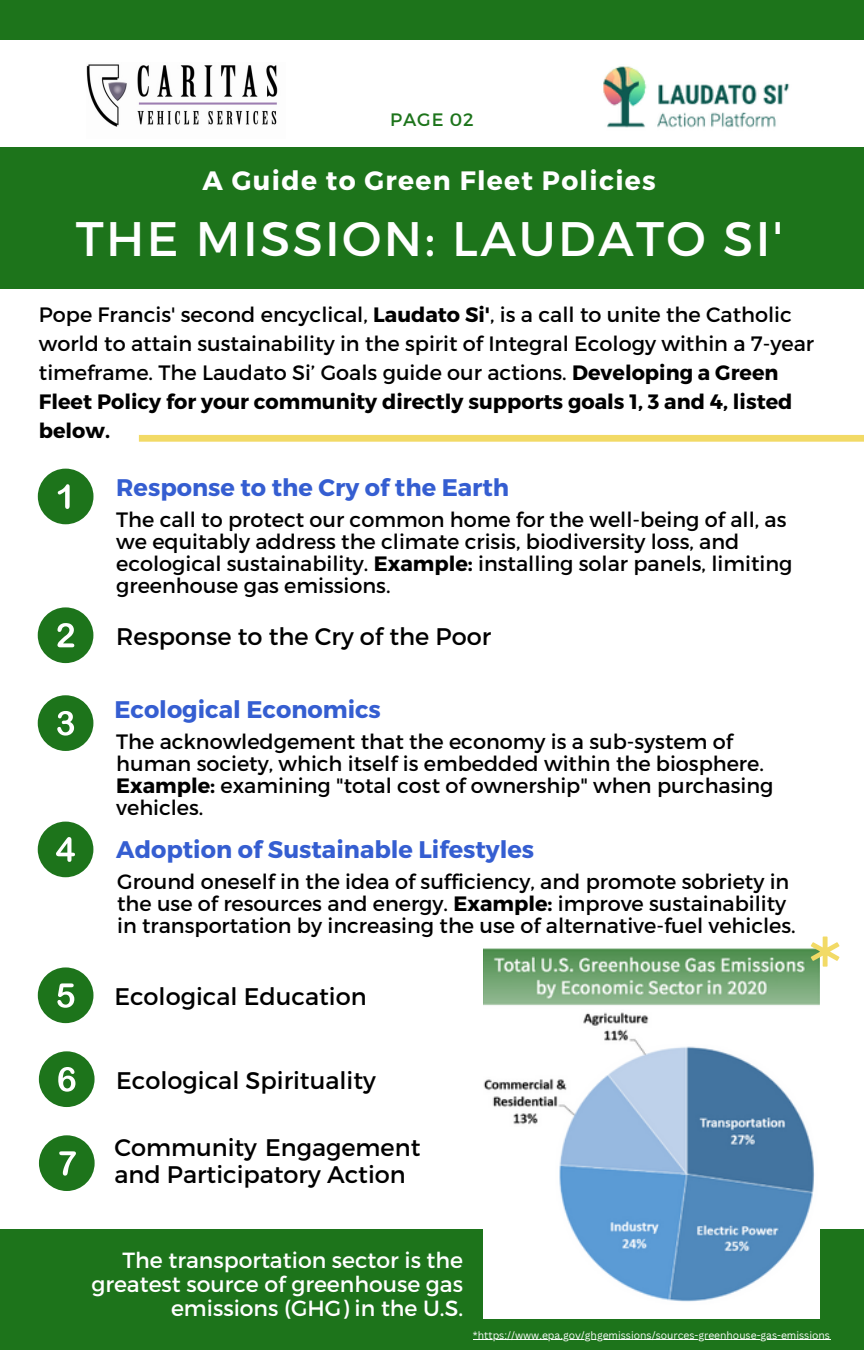
<style>
.page{position:relative;width:864px;height:1350px;background:#1d741b}
.page>*{position:absolute;margin:0;border:0;box-sizing:border-box;transform-origin:0 0}
.t1{font:48.38px "Montserrat";letter-spacing:.05em;color:#fff}
.t2{font:700 26.55px "Montserrat";letter-spacing:.05em;color:#fff}
.t3{font:24.07px/26.3px "Montserrat";color:#000}
.t4{font:700 24.07px "Montserrat";color:#355ed1}
.t5{font:22.05px/24.1px "Montserrat";color:#fff;text-align:right}
.t6{font:20.7px/22.1px "Montserrat";color:#000}
.t7{font:18px "Montserrat";letter-spacing:.05em;color:#1d741b}
.t8{font:10.35px "Canva Sans";color:#fff}
.s1{font-weight:700}
</style>
<div class="page">
<div style="left:0;top:289px;width:864px;height:940px;background:#fff"></div>
<img style="left:483px;top:948px;width:336px;height:370px">
<div style="left:38px;top:469px;width:55px;height:55px;background:#1d741b;border-radius:50%"></div>
<svg style="left:58px;top:484px;width:12px;height:25px"></svg>
<div style="left:38px;top:607px;width:55px;height:56px;background:#1d741b;border-radius:50%"></div>
<svg style="left:57px;top:623px;width:17px;height:24px"></svg>
<div style="left:38px;top:695px;width:55px;height:56px;background:#1d741b;border-radius:50%"></div>
<svg style="left:57px;top:711px;width:17px;height:25px"></svg>
<div style="left:38px;top:822px;width:55px;height:55px;background:#1d741b;border-radius:50%"></div>
<svg style="left:56px;top:837px;width:19px;height:25px"></svg>
<div style="left:38px;top:967px;width:55px;height:56px;background:#1d741b;border-radius:50%"></div>
<svg style="left:57px;top:983px;width:17px;height:25px"></svg>
<div style="left:39px;top:1051px;width:56px;height:56px;background:#1d741b;border-radius:50%"></div>
<svg style="left:58px;top:1067px;width:17px;height:25px"></svg>
<div style="left:39px;top:1135px;width:56px;height:56px;background:#1d741b;border-radius:50%"></div>
<svg style="left:59px;top:1151px;width:17px;height:25px"></svg>
<div style="left:139px;top:435px;width:725px;height:7px;background:#f2da66"></div>
<div style="left:0;top:41px;width:864px;height:106px;background:#fff"></div>
<img style="left:86px;top:64px;width:192px;height:63px">
<img style="left:603px;top:66px;width:187px;height:62px">
<svg style="left:811px;top:937px;width:28px;height:30px"></svg>
<hr style="left:473px;top:1340px;width:357px;height:1px;background:#fff">
<p class="t7" style="left:390px;top:108px;width:85px">PAGE 02</p>
<p class="t2" style="left:203px;top:163px;width:455px">A Guide to Green Fleet Policies</p>
<h1 class="t1" style="left:76px;top:207px;width:709px">THE MISSION: LAUDATO SI'</h1>
<p class="t6" style="left:39px;top:300px;width:777px;line-height:28.8px">Pope Francis' second encyclical, <span class="s1">Laudato Si'</span>, is a call to unite the Catholic world to attain sustainability in the spirit of Integral Ecology within a 7-year timeframe. The Laudato Si’ Goals guide our actions. <span class="s1">Developing a Green Fleet Policy for your community directly supports goals 1, 3 and 4, listed below.</span></p>
<p class="t4" style="left:116px;top:472px;width:395px">Response to the Cry of the Earth</p>
<p class="t6" style="left:116px;top:508px;width:678px">The call to protect our common home for the well-being of all, as we equitably address the climate crisis, biodiversity loss, and ecological sustainability. <span class="s1">Example:</span> installing solar panels, limiting greenhouse gas emissions.</p>
<p class="t3" style="left:116px;top:622px;width:376px">Response to the Cry of the Poor</p>
<p class="t4" style="left:114px;top:694px;width:268px">Ecological Economics</p>
<p class="t6" style="left:116px;top:729px;width:659px">The acknowledgement that the economy is a sub-system of human society, which itself is embedded within the biosphere.<br><span class="s1">Example:</span> examining "total cost of ownership" when purchasing vehicles.</p>
<p class="t4" style="left:116px;top:834px;width:420px">Adoption of Sustainable Lifestyles</p>
<p class="t6" style="left:117px;top:869px;width:680px">Ground oneself in the idea of sufficiency, and promote sobriety in the use of resources and energy. <span class="s1">Example:</span> improve sustainability in transportation by increasing the use of alternative-fuel vehicles.</p>
<p class="t3" style="left:114px;top:982px;width:254px">Ecological Education</p>
<p class="t3" style="left:116px;top:1066px;width:261px">Ecological Spirituality</p>
<p class="t3" style="left:114px;top:1133px;width:308px">Community Engagement and Participatory Action</p>
<p class="t5" style="left:91px;top:1247px;width:373px">The transportation sector is the greatest source of greenhouse gas emissions (GHG) in the U.S.</p>
<p class="t8" style="left:473px;top:1328px;width:359px">*https://www.epa.gov/ghgemissions/sources-greenhouse-gas-emissions</p>
</div>
